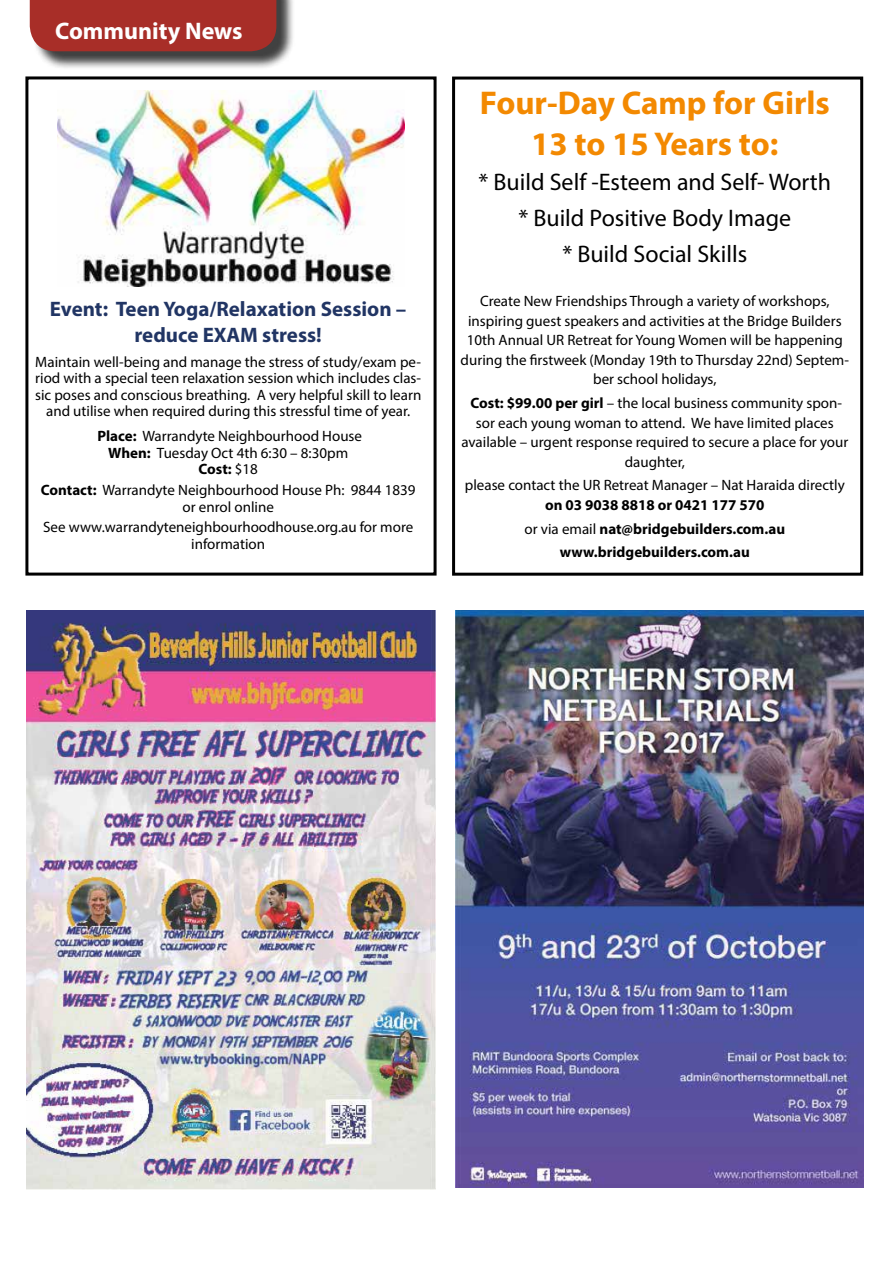
<style>
.page{position:relative;width:893px;height:1263px;background:#fff}
.page>*{position:absolute;margin:0;border:0;box-sizing:border-box;transform-origin:0 0}
.t1{font:700 33px/40.5px "Myriad Pro";color:#f38901;text-align:center}
.t2{font:24px/35.7px "Myriad Pro";color:#000;text-align:center}
.t3{font:700 24px "Myriad Pro";color:#fff}
.t4{font:700 21px/25.5px "Myriad Pro";color:#213564;text-align:center}
.t5{font:15px/16.5px "Myriad Pro";color:#000;text-align:center}
.t6{font:700 15px/23.7px "Myriad Pro";color:#000;text-align:center}
.s1{font-weight:700}
.s2{font-weight:400}
</style>
<div class="page">
<div style="left:32px;top:0;width:263px;height:70px;background:#000;opacity:.75"></div>
<div style="left:30px;top:0;width:246px;height:51px;background:#a82e28"></div>
<img style="left:57px;top:91px;width:347px;height:195px">
<div style="left:25px;top:76px;width:412px;height:500px;border:3px solid #000"></div>
<div style="left:452px;top:77px;width:411px;height:499px;border:3px solid #000"></div>
<img style="left:27px;top:611px;width:408px;height:578px">
<img style="left:455px;top:611px;width:408px;height:576px">
<h2 class="t3" style="left:55px;top:16px;width:189px">Community News</h2>
<h3 class="t4" style="left:50px;top:296px;width:358px">Event: Teen Yoga/Relaxation Session – reduce EXAM stress!</h3>
<p class="t5" style="left:35px;top:353px;width:388px">Maintain well-being and manage the stress of study/exam pe&shy;riod with a special teen relaxation session which includes clas&shy;sic poses and conscious breathing. A very helpful skill to learn and utilise when required during this stressful time of year.</p>
<p class="t5" style="left:97px;top:428px;width:266px"><span class="s1">Place:</span> Warrandyte Neighbourhood House<br><span class="s1">When:</span> Tuesday Oct 4th 6:30 – 8:30pm<br><span class="s1">Cost:</span> $18</p>
<p class="t5" style="left:41px;top:481px;width:376px"><span class="s1">Contact:</span> Warrandyte Neighbourhood House Ph: 9844 1839 or enrol online</p>
<p class="t5" style="left:43px;top:519px;width:372px">See www.warrandyteneighbourhoodhouse.org.au for more information</p>
<h1 class="t1" style="left:480px;top:82px;width:352px">Four-Day Camp for Girls<br>13 to 15 Years to:</h1>
<h2 class="t2" style="left:478px;top:164px;width:354px">* Build Self -Esteem and Self- Worth * Build Positive Body Image<br>* Build Social Skills</h2>
<p class="t5" style="left:461px;top:291px;width:390px;line-height:19.5px">Create New Friendships Through a variety of workshops, inspiring guest speakers and activities at the Bridge Builders 10th Annual UR Retreat for Young Women will be happening during the firstweek (Monday 19th to Thursday 22nd) Septem&shy;ber school holidays,</p>
<p class="t5" style="left:461px;top:393px;width:388px;line-height:19.5px"><span class="s1">Cost: $99.00 per girl</span> – the local business community spon&shy;sor each young woman to attend. We have limited places available – urgent response required to secure a place for your daughter,</p>
<p class="t5" style="left:465px;top:477px;width:381px">please contact the UR Retreat Manager – Nat Haraida directly</p>
<p class="t6" style="left:525px;top:492px;width:262px">on 03 9038 8818 or 0421 177 570<br><span class="s2">or via email</span> nat@bridgebuilders.com.au www.bridgebuilders.com.au</p>
</div>
